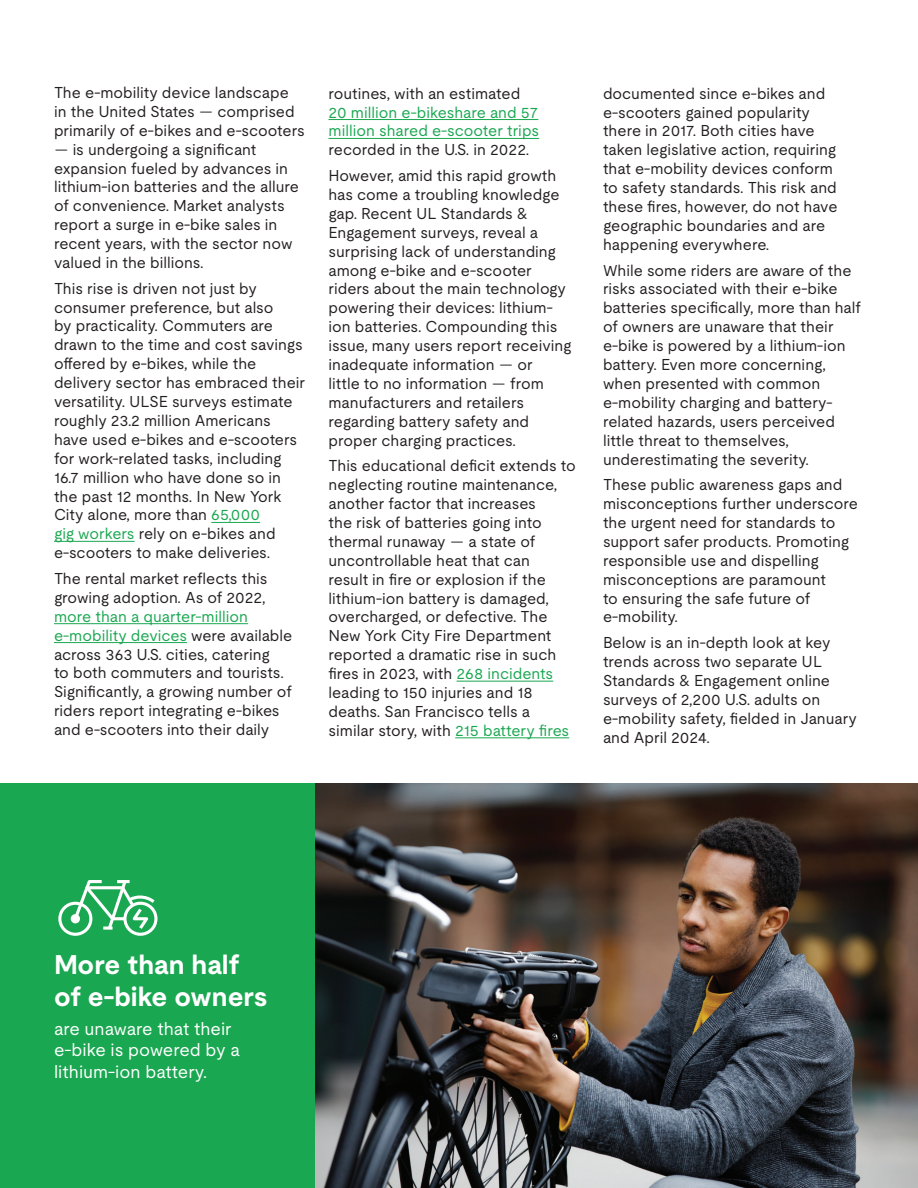
<style>
.page{position:relative;width:918px;height:1188px;background:#fff}
.page>*{position:absolute;margin:0;border:0;box-sizing:border-box;transform-origin:0 0}
.t1{font:700 27px/32.4px "UL Moderat";color:#fff}
.t2{font:18px/21.6px "UL Moderat";color:#fff}
.t3{font:15.75px/18.9px "UL Moderat";color:#231f20}
.t4{font:15.75px/18.9px "UL Moderat";color:#1aa751}
.s1{color:#1aa751}
</style>
<div class="page">
<hr style="left:211px;top:522px;width:49px;height:1px;background:#1aa751">
<hr style="left:54px;top:541px;width:81px;height:1px;background:#1aa751">
<hr style="left:54px;top:623px;width:194px;height:1px;background:#1aa751">
<hr style="left:54px;top:642px;width:133px;height:1px;background:#1aa751">
<img style="left:315px;top:783px;width:603px;height:405px">
<div style="left:0;top:783px;width:315px;height:405px;background:#1aa751"></div>
<hr style="left:328px;top:119px;width:210px;height:1px;background:#1aa751">
<hr style="left:328px;top:138px;width:211px;height:1px;background:#1aa751">
<hr style="left:457px;top:681px;width:96px;height:1px;background:#1aa751">
<hr style="left:455px;top:737px;width:114px;height:1px;background:#1aa751">
<svg style="left:58px;top:880px;width:100px;height:56px"></svg>
<div style="left:71px;top:914px;width:9px;height:9px;background:#fff;border-radius:50%"></div>
<p class="t3" style="left:54px;top:83px;width:252px">The e-mobility device landscape in the United States — comprised primarily of e-bikes and e-scooters</p>
<p class="t3" style="left:54px;top:139px;width:247px">— is undergoing a significant expansion fueled by advances in lithium-ion batteries and the allure of convenience. Market analysts report a surge in e-bike sales in recent years, with the sector now valued in the billions.</p>
<p class="t3" style="left:54px;top:278px;width:253px">This rise is driven not just by consumer preference, but also<br>by practicality. Commuters are drawn to the time and cost savings offered by e-bikes, while the delivery sector has embraced their versatility. ULSE surveys estimate roughly 23.2 million Americans have used e-bikes and e-scooters for work-related tasks, including<br>16.7 million who have done so in the past 12 months. In New York<br>City alone, more than <span class="s1">65,000<br>gig workers</span> rely on e-bikes and e-scooters to make deliveries.</p>
<p class="t3" style="left:54px;top:569px;width:215px">The rental market reflects this growing adoption. As of 2022,</p>
<p class="t3" style="left:54px;top:606px;width:240px"><span class="s1">more than a quarter-million e-mobility devices</span> were available across 363 U.S. cities, catering<br>to both commuters and tourists.<br>Significantly, a growing number of riders report integrating e-bikes and e-scooters into their daily</p>
<p class="t3" style="left:328px;top:83px;width:193px">routines, with an estimated</p>
<p class="t4" style="left:328px;top:102px;width:212px">20 million e-bikeshare and 57 million shared e-scooter trips</p>
<p class="t3" style="left:328px;top:137px;width:230px;line-height:25.7px">recorded in the U.S. in 2022.<br>However, amid this rapid growth</p>
<p class="t3" style="left:328px;top:185px;width:244px">has come a troubling knowledge gap. Recent UL Standards &amp;<br>Engagement surveys, reveal a surprising lack of understanding among e-bike and e-scooter riders about the main technology powering their devices: lithium&shy;ion batteries. Compounding this issue, many users report receiving inadequate information — or<br>little to no information — from manufacturers and retailers regarding battery safety and proper charging practices.</p>
<p class="t3" style="left:328px;top:456px;width:249px">This educational deficit extends to neglecting routine maintenance, another factor that increases<br>the risk of batteries going into thermal runaway — a state of uncontrollable heat that can<br>result in fire or explosion if the lithium-ion battery is damaged, overcharged, or defective. The<br>New York City Fire Department reported a dramatic rise in such fires in 2023, with <span class="s1">268 incidents </span>leading to 150 injuries and 18 deaths. San Francisco tells a similar story, with <span class="s1">215 battery fires</span></p>
<p class="t3" style="left:603px;top:83px;width:236px">documented since e-bikes and e-scooters gained popularity there in 2017. Both cities have taken legislative action, requiring that e-mobility devices conform to safety standards. This risk and these fires, however, do not have geographic boundaries and are happening everywhere.</p>
<p class="t3" style="left:603px;top:260px;width:260px">While some riders are aware of the risks associated with their e-bike batteries specifically, more than half of owners are unaware that their e-bike is powered by a lithium-ion battery. Even more concerning, when presented with common e-mobility charging and battery&shy;related hazards, users perceived little threat to themselves, underestimating the severity.</p>
<p class="t3" style="left:603px;top:475px;width:256px">These public awareness gaps and misconceptions further underscore the urgent need for standards to support safer products. Promoting responsible use and dispelling misconceptions are paramount<br>to ensuring the safe future of e-mobility.</p>
<p class="t3" style="left:603px;top:633px;width:255px">Below is an in-depth look at key trends across two separate UL<br>Standards &amp; Engagement online surveys of 2,200 U.S. adults on e-mobility safety, fielded in January and April 2024.</p>
<h1 class="t1" style="left:54px;top:948px;width:215px">More than half of e-bike owners</h1>
<p class="t2" style="left:54px;top:1017px;width:187px">are unaware that their e-bike is powered by a lithium-ion battery.</p>
</div>
